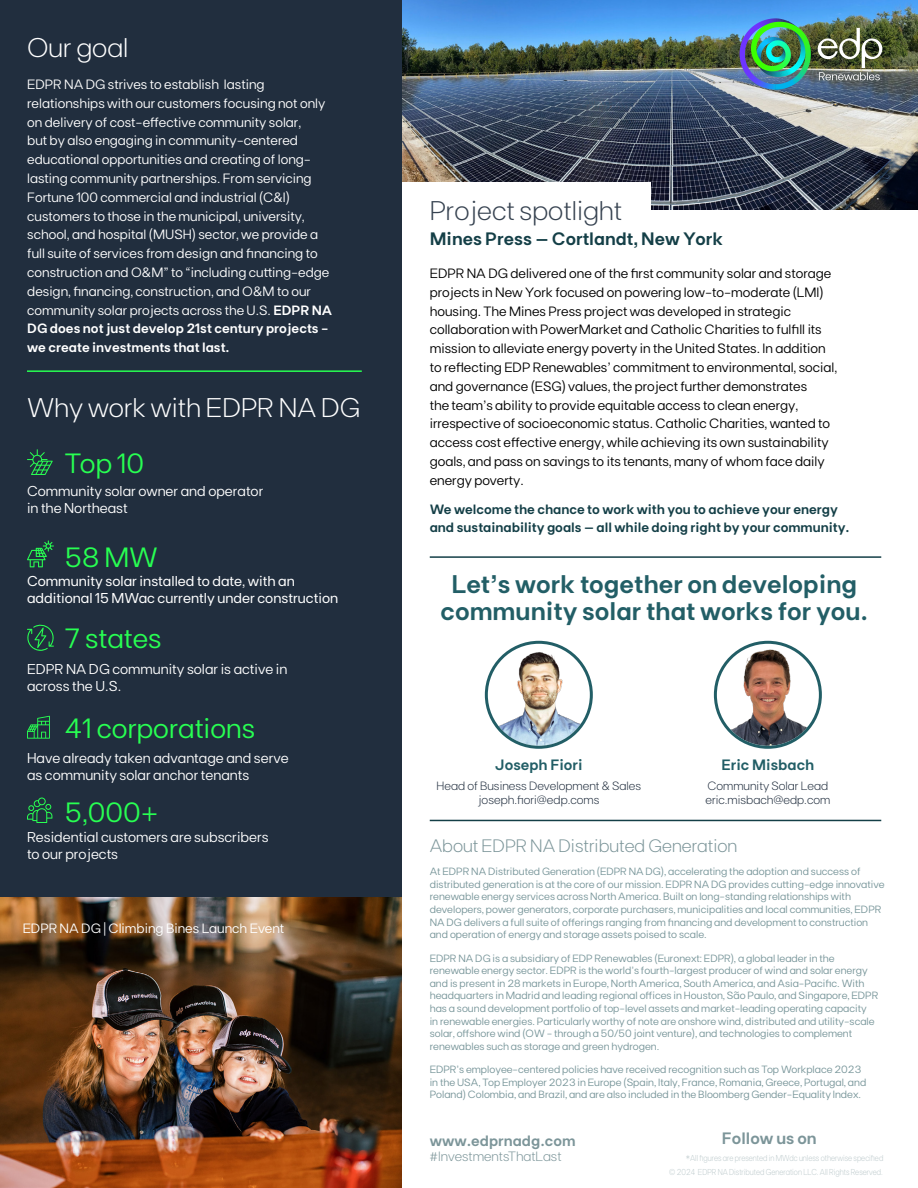
<style>
.page{position:relative;width:918px;height:1188px;background:#fff}
.page>*{position:absolute;margin:0;border:0;box-sizing:border-box;transform-origin:0 0}
.t1{font:27.9px "FT Base";color:#28ff52}
.t2{font:300 27px "FT Base";color:#fff}
.t3{font:300 27px "FT Base";color:#374351}
.t4{font:600 25.5px/27px "FT Base";color:#225e66;text-align:center}
.t5{font:300 18px "FT Base";color:#7c9599}
.t6{font:600 18px "FT Base";color:#143f47}
.t7{font:600 16.5px "FT Base";color:#7c9599}
.t8{font:600 15px "FT Base";color:#225e66}
.t9{font:600 15px "FT Base";color:#7c9599}
.t10{font:14.25px/17.1px "FT Base";color:#fff}
.t11{font:14.25px/17.1px "FT Base";color:#fff}
.t12{font:13.5px/18.8px "FT Base";color:#000}
.t13{font:13.5px/18.8px "FT Base";color:#fff}
.t14{font:600 13.5px/18.8px "FT Base";color:#143f47}
.t15{font:300 13.5px "FT Base";color:#7c9599}
.t16{font:300 12px/13.5px "FT Base";color:#212e3e}
.t17{font:10.5px/12.6px "FT Base";color:#779599}
.t18{font:300 8.7px "FT Base";color:#bdcacc;scale:.85 1}
.s1{font-weight:600}
</style>
<div class="page">
<img style="left:402px;top:0;width:516px;height:209px">
<div style="left:402px;top:182px;width:248px;height:69px;background:#fff"></div>
<div style="left:0;top:0;width:402px;height:904px;background:#212e3e"></div>
<svg style="left:27px;top:716px;width:23px;height:23px"></svg>
<svg style="left:27px;top:798px;width:25px;height:25px"></svg>
<svg style="left:27px;top:624px;width:27px;height:27px"></svg>
<svg style="left:27px;top:540px;width:27px;height:27px"></svg>
<svg style="left:27px;top:449px;width:26px;height:26px"></svg>
<hr style="left:27px;top:370px;width:335px;height:2px;background:#28ff52">
<hr style="left:430px;top:556px;width:451px;height:2px;background:#143f47">
<hr style="left:430px;top:820px;width:451px;height:1px;background:#143f47">
<img style="left:0;top:897px;width:402px;height:291px">
<img style="left:740px;top:18px;width:61px;height:54px">
<svg style="left:818px;top:28px;width:64px;height:52px"></svg>
<img style="left:717px;top:644px;width:102px;height:102px;border-radius:51px">
<div style="left:714px;top:641px;width:108px;height:108px;border:3px solid #225e66;border-radius:50%"></div>
<img style="left:488px;top:644px;width:102px;height:102px;border-radius:51px">
<div style="left:485px;top:641px;width:108px;height:108px;border:3px solid #225e66;border-radius:50%"></div>
<h2 class="t2" style="left:27px;top:32px;width:103px">Our goal</h2>
<p class="t13" style="left:27px;top:75px;width:307px">EDPR NA DG strives to establish lasting relationships with our customers focusing not only on delivery of cost-effective community solar,<br>but by also engaging in community-centered educational opportunities and creating of long&shy;lasting community partnerships. From servicing Fortune 100 commercial and industrial (C&amp;I) customers to those in the municipal, university, school, and hospital (MUSH) sector, we provide a full suite of services from design and financing to construction and O&amp;M” to “including cutting-edge design, financing, construction, and O&amp;M to our community solar projects across the U.S. <span class="s1">EDPR NA DG does not just develop 21st century projects - we create investments that last.</span></p>
<h2 class="t2" style="left:27px;top:392px;width:335px">Why work with EDPR NA DG</h2>
<h1 class="t1" style="left:65px;top:447px;width:81px">Top 10</h1>
<h3 class="t10" style="left:27px;top:482px;width:238px">Community solar owner and operator in the Northeast</h3>
<h1 class="t1" style="left:65px;top:541px;width:95px">58 MW</h1>
<h3 class="t11" style="left:27px;top:572px;width:313px">Community solar installed to date, with an additional 15 MWac currently under construction</h3>
<h1 class="t1" style="left:65px;top:622px;width:98px">7 states</h1>
<h3 class="t10" style="left:27px;top:660px;width:262px">EDPR NA DG community solar is active in across the U.S.</h3>
<h1 class="t1" style="left:65px;top:712px;width:192px">41 corporations</h1>
<h3 class="t10" style="left:27px;top:749px;width:263px">Have already taken advantage and serve as community solar anchor tenants</h3>
<h1 class="t1" style="left:65px;top:796px;width:95px">5,000+</h1>
<h3 class="t10" style="left:27px;top:828px;width:243px">Residential customers are subscribers to our projects</h3>
<p class="t13" style="left:23px;top:919px;width:263px">EDPR NA DG | Climbing Bines Launch Event</p>
<h2 class="t3" style="left:430px;top:195px;width:194px">Project spotlight</h2>
<h3 class="t6" style="left:430px;top:228px;width:295px">Mines Press – Cortlandt, New York</h3>
<p class="t12" style="left:430px;top:264px;width:409px">EDPR NA DG delivered one of the first community solar and storage projects in New York focused on powering low-to-moderate (LMI) housing. The Mines Press project was developed in strategic collaboration with PowerMarket and Catholic Charities to fulfill its mission to alleviate energy poverty in the United States. In addition to reflecting EDP Renewables’ commitment to environmental, social, and governance (ESG) values, the project further demonstrates<br>the team’s ability to provide equitable access to clean energy, irrespective of socioeconomic status. Catholic Charities, wanted to access cost effective energy, while achieving its own sustainability goals, and pass on savings to its tenants, many of whom face daily energy poverty.</p>
<p class="t14" style="left:430px;top:499px;width:421px">We welcome the chance to work with you to achieve your energy and sustainability goals – all while doing right by your community.</p>
<h3 class="t4" style="left:441px;top:570px;width:429px">Let’s work together on developing community solar that works for you.</h3>
<h3 class="t8" style="left:495px;top:756px;width:89px">Joseph Fiori</h3>
<p class="t16" style="left:437px;top:779px;width:206px;text-align:center">Head of Business Development &amp; Sales joseph.fiori@edp.coms</p>
<h3 class="t8" style="left:722px;top:756px;width:94px">Eric Misbach</h3>
<p class="t16" style="left:705px;top:779px;width:126px">Community Solar Lead eric.misbach@edp.com</p>
<h3 class="t5" style="left:430px;top:835px;width:309px">About EDPR NA Distributed Generation</h3>
<p class="t17" style="left:430px;top:865px;width:456px">At EDPR NA Distributed Generation (EDPR NA DG), accelerating the adoption and success of distributed generation is at the core of our mission. EDPR NA DG provides cutting-edge innovative renewable energy services across North America. Built on long-standing relationships with developers, power generators, corporate purchasers, municipalities and local communities, EDPR NA DG delivers a full suite of offerings ranging from financing and development to construction and operation of energy and storage assets poised to scale.</p>
<p class="t17" style="left:430px;top:952px;width:450px">EDPR NA DG is a subsidiary of EDP Renewables (Euronext: EDPR), a global leader in the renewable energy sector. EDPR is the world’s fourth-largest producer of wind and solar energy and is present in 28 markets in Europe, North America, South America, and Asia-Pacific. With headquarters in Madrid and leading regional offices in Houston, São Paulo, and Singapore, EDPR has a sound development portfolio of top-level assets and market-leading operating capacity<br>in renewable energies. Particularly worthy of note are onshore wind, distributed and utility-scale solar, offshore wind (OW - through a 50/50 joint venture), and technologies to complement renewables such as storage and green hydrogen.</p>
<p class="t17" style="left:430px;top:1063px;width:438px">EDPR’s employee-centered policies have received recognition such as Top Workplace 2023 in the USA, Top Employer 2023 in Europe (Spain, Italy, France, Romania, Greece, Portugal, and<br>Poland) Colombia, and Brazil, and are also included in the Bloomberg Gender-Equality Index.</p>
<h3 class="t9" style="left:430px;top:1132px;width:147px">www.edprnadg.com</h3>
<h3 class="t7" style="left:722px;top:1129px;width:96px">Follow us on</h3>
<p class="t15" style="left:430px;top:1148px;width:133px">#InvestmentsThatLast</p>
<p class="t18" style="left:686px;top:1153px;width:234px">*All figures are presented in MWdc unless otherwise specified</p>
<p class="t18" style="left:669px;top:1167px;width:253px">© 2024 EDPR NA Distributed Generation LLC. All Rights Reserved.</p>
</div>
